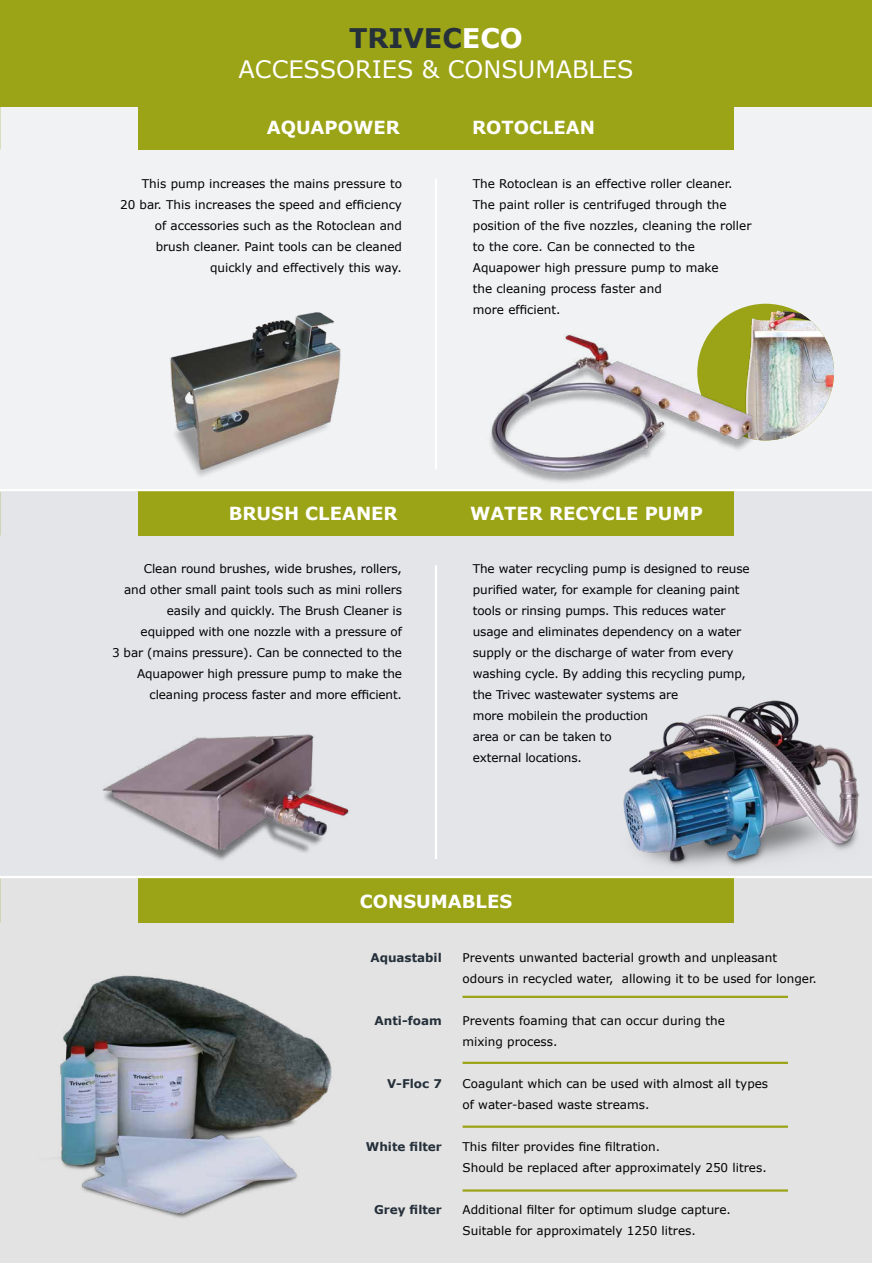
<style>
.page{position:relative;width:872px;height:1263px;background:#f1f2f4}
.page>*{position:absolute;margin:0;border:0;box-sizing:border-box;transform-origin:0 0}
.t1{font:700 27px "Verdana";color:#25303b}
.t2{font:24px "Verdana";color:#fff}
.t3{font:700 18px "Verdana";color:#fff}
.t4{font:12px/21px "Verdana";color:#000}
.t5{font:700 12px "Verdana";color:#25303b}
.s1{color:#fff}
</style>
<div class="page">
<div style="left:0;top:490px;width:872px;height:387px;background:#e4e5e9"></div>
<div style="left:0;top:878px;width:872px;height:385px;background:#e3e3e3"></div>
<div style="left:138px;top:490px;width:298px;height:45px;background:#9ba316"></div>
<div style="left:436px;top:490px;width:297px;height:45px;background:#9ba316"></div>
<hr style="left:0;top:489px;width:872px;height:2px;background:#fff">
<div style="left:0;top:0;width:872px;height:106px;background:#9ba316"></div>
<div style="left:138px;top:104px;width:298px;height:46px;background:#9ba316"></div>
<div style="left:436px;top:104px;width:297px;height:46px;background:#9ba316"></div>
<div style="left:138px;top:877px;width:595px;height:46px;background:#9ba316"></div>
<hr style="left:435px;top:178px;width:2px;height:291px;background:#fff">
<hr style="left:435px;top:565px;width:2px;height:294px;background:#fff">
<img style="left:58px;top:975px;width:274px;height:243px">
<hr style="left:462px;top:996px;width:326px;height:2px;background:#9ba316">
<hr style="left:462px;top:1062px;width:326px;height:2px;background:#9ba316">
<hr style="left:462px;top:1125px;width:326px;height:3px;background:#9ba316">
<hr style="left:462px;top:1189px;width:326px;height:3px;background:#9ba316">
<img style="left:737px;top:304px;width:97px;height:136px">
<img style="left:474px;top:310px;width:300px;height:219px">
<hr style="left:0;top:876px;width:872px;height:2px;background:#fff">
<img style="left:169px;top:312px;width:172px;height:164px">
<img style="left:102px;top:734px;width:259px;height:145px">
<img style="left:607px;top:700px;width:253px;height:180px">
<h1 class="t1" style="left:349px;top:21px;width:175px">TRIVEC<span class="s1">ECO</span></h1>
<h2 class="t2" style="left:238px;top:53px;width:396px">ACCESSORIES &amp; CONSUMABLES</h2>
<h3 class="t3" style="left:267px;top:115px;width:135px">AQUAPOWER</h3>
<h3 class="t3" style="left:472px;top:115px;width:124px">ROTOCLEAN</h3>
<p class="t4" style="left:120px;top:173px;width:283px;text-align:right">This pump increases the mains pressure to<br>20 bar. This increases the speed and efficiency of accessories such as the Rotoclean and brush cleaner. Paint tools can be cleaned quickly and effectively this way.</p>
<p class="t4" style="left:473px;top:173px;width:280px">The Rotoclean is an effective roller cleaner.<br>The paint roller is centrifuged through the position of the five nozzles, cleaning the roller to the core. Can be connected to the Aquapower high pressure pump to make<br>the cleaning process faster and<br>more efficient.</p>
<h3 class="t3" style="left:229px;top:502px;width:170px">BRUSH CLEANER</h3>
<p class="t4" style="left:112px;top:558px;width:291px;text-align:right">Clean round brushes, wide brushes, rollers,<br>and other small paint tools such as mini rollers easily and quickly. The Brush Cleaner is equipped with one nozzle with a pressure of<br>3 bar (mains pressure). Can be connected to the Aquapower high pressure pump to make the cleaning process faster and more efficient.</p>
<h3 class="t3" style="left:470px;top:502px;width:234px">WATER RECYCLE PUMP</h3>
<p class="t4" style="left:473px;top:558px;width:278px">The water recycling pump is designed to reuse purified water, for example for cleaning paint tools or rinsing pumps. This reduces water usage and eliminates dependency on a water supply or the discharge of water from every washing cycle. By adding this recycling pump, the Trivec wastewater systems are<br>more mobilein the production<br>area or can be taken to<br>external locations.</p>
<h3 class="t3" style="left:360px;top:889px;width:154px">CONSUMABLES</h3>
<p class="t5" style="left:370px;top:949px;width:73px">Aquastabil</p>
<p class="t5" style="left:374px;top:1012px;width:69px">Anti-foam</p>
<p class="t5" style="left:387px;top:1075px;width:56px">V-Floc 7</p>
<p class="t5" style="left:366px;top:1138px;width:77px">White filter</p>
<p class="t5" style="left:374px;top:1201px;width:69px">Grey filter</p>
<p class="t4" style="left:462px;top:947px;width:356px">Prevents unwanted bacterial growth and unpleasant odours in recycled water, allowing it to be used for longer.</p>
<p class="t4" style="left:462px;top:1010px;width:264px">Prevents foaming that can occur during the mixing process.</p>
<p class="t4" style="left:462px;top:1073px;width:307px">Coagulant which can be used with almost all types of water-based waste streams.</p>
<p class="t4" style="left:462px;top:1136px;width:306px">This filter provides fine filtration.<br>Should be replaced after approximately 250 litres.</p>
<p class="t4" style="left:462px;top:1199px;width:270px">Additional filter for optimum sludge capture.<br>Suitable for approximately 1250 litres.</p>
</div>
